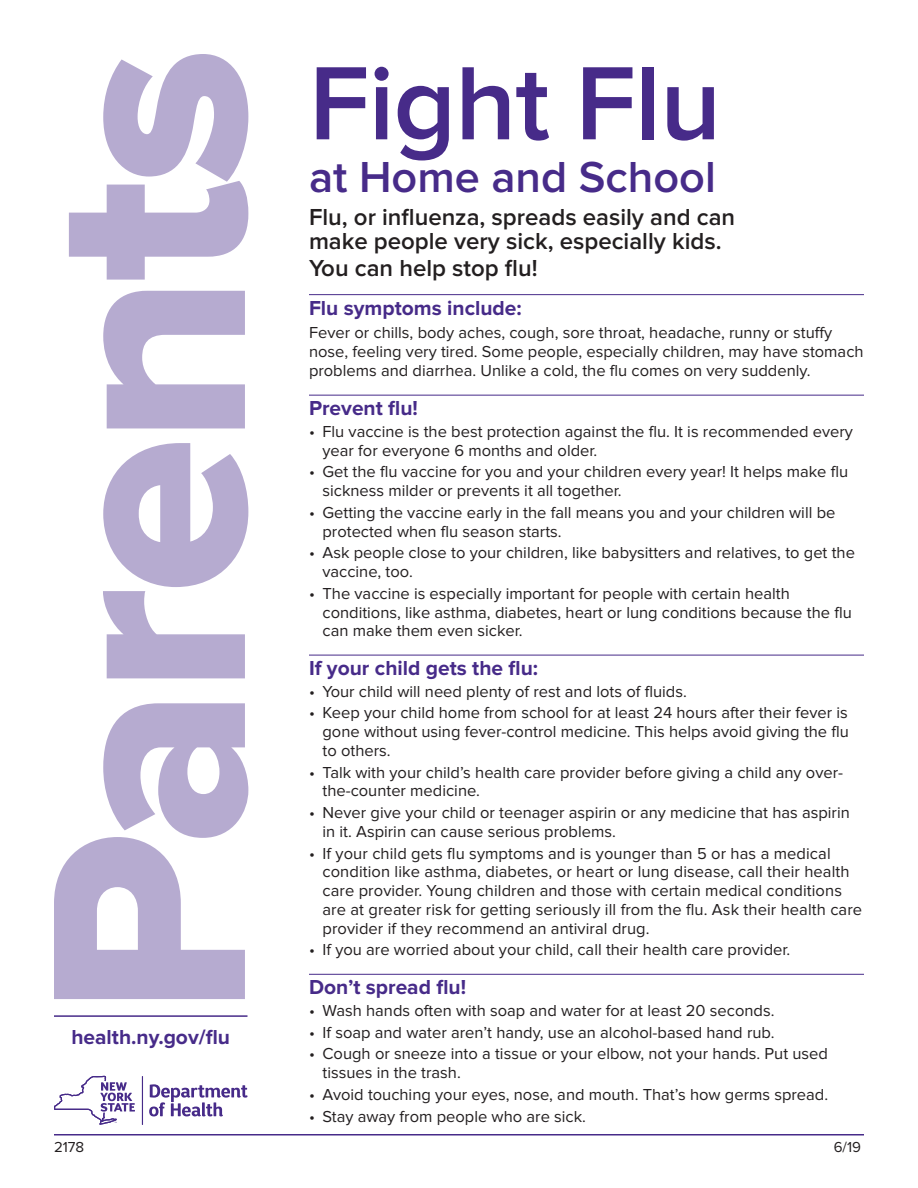
<style>
.page{position:relative;width:918px;height:1188px;background:#fff}
.page>*{position:absolute;margin:0;border:0;box-sizing:border-box;transform-origin:0 0}
.t1{font:600 108px "Proxima Nova";letter-spacing:-.01em;color:#472b89}
.t2{font:600 45px "Proxima Nova";color:#472b89}
.t3{font:600 24px/24px "Proxima Nova";color:#231f20}
.heading{font:700 21px "Proxima Nova";color:#472b89}
.hanging_indent_2{font:16.5px/18.8px "Proxima Nova";color:#231f20}
.t4{font:15px "Proxima Nova";color:#231f20}
</style>
<div class="page">
<hr style="left:309px;top:294px;width:555px;height:1px;background:#472b89">
<hr style="left:309px;top:395px;width:555px;height:1px;background:#472b89">
<hr style="left:309px;top:655px;width:555px;height:1px;background:#472b89">
<hr style="left:309px;top:974px;width:555px;height:1px;background:#472b89">
<svg style="left:54px;top:54px;width:194px;height:945px"></svg>
<hr style="left:54px;top:1015px;width:194px;height:2px;background:#472b89">
<hr style="left:54px;top:1134px;width:810px;height:2px;background:#472b89">
<svg style="left:149px;top:1084px;width:99px;height:32px"></svg>
<hr style="left:142px;top:1076px;width:1px;height:49px;background:#472b89">
<svg style="left:54px;top:1076px;width:81px;height:49px"></svg>
<p class="heading" style="left:71px;top:1025px;width:160px">health.ny.gov/flu</p>
<p class="t1" style="left:309px;top:41px;width:414px">Fight Flu</p>
<p class="t2" style="left:309px;top:151px;width:408px">at Home and School</p>
<p class="t3" style="left:309px;top:205px;width:428px">Flu, or influenza, spreads easily and can make people very sick, especially kids.</p>
<p class="t3" style="left:309px;top:256px;width:230px">You can help stop flu!</p>
<p class="heading" style="left:309px;top:295px;width:214px">Flu symptoms include:</p>
<p class="hanging_indent_2" style="left:309px;top:323px;width:556px;line-height:19.4px">Fever or chills, body aches, cough, sore throat, headache, runny or stuffy nose, feeling very tired. Some people, especially children, may have stomach problems and diarrhea. Unlike a cold, the flu comes on very suddenly.</p>
<p class="heading" style="left:309px;top:396px;width:111px">Prevent flu!</p>
<p class="hanging_indent_2" style="left:322px;top:422px;width:532px;text-indent:-14px">• Flu vaccine is the best protection against the flu. It is recommended every year for everyone 6 months and older.</p>
<p class="hanging_indent_2" style="left:322px;top:463px;width:527px;text-indent:-14px">• Get the flu vaccine for you and your children every year! It helps make flu sickness milder or prevents it all together.</p>
<p class="hanging_indent_2" style="left:322px;top:503px;width:514px;text-indent:-14px">• Getting the vaccine early in the fall means you and your children will be protected when flu season starts.</p>
<p class="hanging_indent_2" style="left:322px;top:544px;width:534px;text-indent:-14px">• Ask people close to your children, like babysitters and relatives, to get the vaccine, too.</p>
<p class="hanging_indent_2" style="left:322px;top:584px;width:531px;text-indent:-14px">• The vaccine is especially important for people with certain health conditions, like asthma, diabetes, heart or lung conditions because the flu can make them even sicker.</p>
<p class="heading" style="left:309px;top:656px;width:231px">If your child gets the flu:</p>
<p class="hanging_indent_2" style="left:309px;top:682px;width:379px">• Your child will need plenty of rest and lots of fluids.</p>
<p class="hanging_indent_2" style="left:322px;top:704px;width:528px;text-align:justify;text-indent:-14px">• Keep your child home from school for at least 24 hours after their fever is gone without using fever-control medicine. This helps avoid giving the flu to others.</p>
<p class="hanging_indent_2" style="left:322px;top:763px;width:522px;text-indent:-14px">• Talk with your child’s health care provider before giving a child any over&shy;the-counter medicine.</p>
<p class="hanging_indent_2" style="left:322px;top:804px;width:529px;text-indent:-14px">• Never give your child or teenager aspirin or any medicine that has aspirin in it. Aspirin can cause serious problems.</p>
<p class="hanging_indent_2" style="left:322px;top:844px;width:541px;text-indent:-14px">• If your child gets flu symptoms and is younger than 5 or has a medical condition like asthma, diabetes, or heart or lung disease, call their health care provider. Young children and those with certain medical conditions are at greater risk for getting seriously ill from the flu. Ask their health care provider if they recommend an antiviral drug.</p>
<p class="hanging_indent_2" style="left:309px;top:941px;width:483px">• If you are worried about your child, call their health care provider.</p>
<p class="heading" style="left:309px;top:975px;width:159px">Don’t spread flu!</p>
<p class="hanging_indent_2" style="left:309px;top:1001px;width:467px">• Wash hands often with soap and water for at least 20 seconds.</p>
<p class="hanging_indent_2" style="left:309px;top:1023px;width:467px">• If soap and water aren’t handy, use an alcohol-based hand rub.</p>
<p class="hanging_indent_2" style="left:322px;top:1045px;width:507px;text-indent:-14px">• Cough or sneeze into a tissue or your elbow, not your hands. Put used tissues in the trash.</p>
<p class="hanging_indent_2" style="left:309px;top:1085px;width:521px">• Avoid touching your eyes, nose, and mouth. That’s how germs spread.</p>
<p class="hanging_indent_2" style="left:309px;top:1107px;width:279px">• Stay away from people who are sick.</p>
<p class="t4" style="left:54px;top:1138px;width:32px">2178</p>
<p class="t4" style="left:834px;top:1138px;width:29px">6/19</p>
</div>
